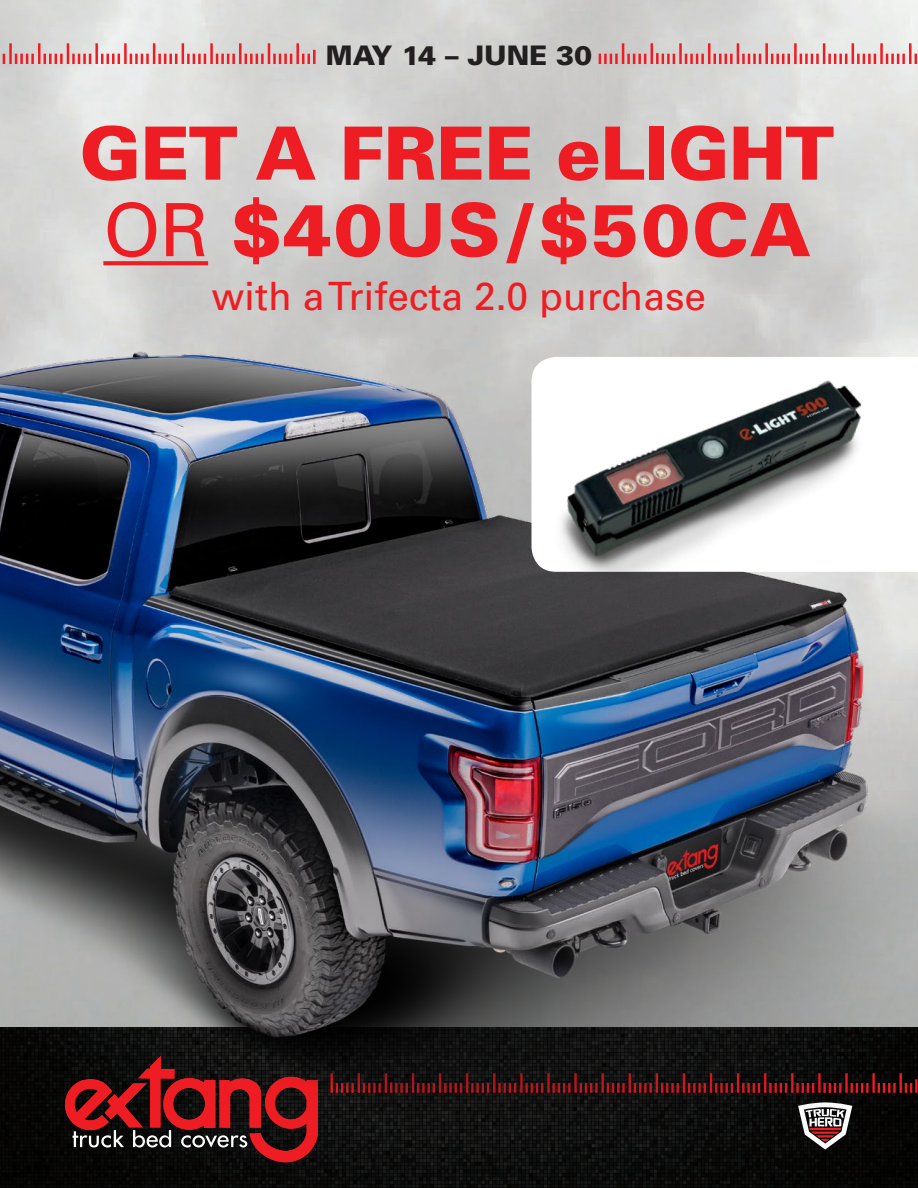
<style>
.page{position:relative;width:918px;height:1188px;background:#fff}
.page>*{position:absolute;margin:0;border:0;box-sizing:border-box;transform-origin:0 0}
.t1{font:900 73.5px "Univers";letter-spacing:-.01em;color:#ee1d23}
.t2{font:900 73.5px "Univers";letter-spacing:.025em;color:#ee1d23}
.t3{font:39px "Univers";color:#ee1d23}
.t4{font:900 27px "Univers";color:#231f20}
.s1{font-weight:400}
</style>
<div class="page">
<img style="left:0;top:0;width:918px;height:198px">
<hr style="left:909px;top:43px;width:3px;height:21px;background:#ee1d23">
<svg style="left:915px;top:54px;width:2px;height:10px"></svg>
<hr style="left:823px;top:43px;width:2px;height:21px;background:#ee1d23">
<svg style="left:828px;top:54px;width:19px;height:10px"></svg>
<hr style="left:737px;top:43px;width:2px;height:21px;background:#ee1d23">
<svg style="left:742px;top:54px;width:19px;height:10px"></svg>
<hr style="left:651px;top:43px;width:2px;height:21px;background:#ee1d23">
<svg style="left:656px;top:53px;width:19px;height:11px"></svg>
<hr style="left:880px;top:43px;width:3px;height:21px;background:#ee1d23">
<svg style="left:886px;top:54px;width:19px;height:10px"></svg>
<hr style="left:794px;top:43px;width:3px;height:21px;background:#ee1d23">
<svg style="left:800px;top:54px;width:19px;height:10px"></svg>
<hr style="left:708px;top:43px;width:2px;height:21px;background:#ee1d23">
<svg style="left:714px;top:54px;width:19px;height:10px"></svg>
<hr style="left:622px;top:43px;width:2px;height:21px;background:#ee1d23">
<svg style="left:627px;top:54px;width:19px;height:10px"></svg>
<hr style="left:852px;top:43px;width:2px;height:21px;background:#ee1d23">
<svg style="left:857px;top:54px;width:19px;height:10px"></svg>
<hr style="left:765px;top:43px;width:3px;height:21px;background:#ee1d23">
<svg style="left:771px;top:54px;width:19px;height:10px"></svg>
<hr style="left:679px;top:43px;width:3px;height:21px;background:#ee1d23">
<svg style="left:685px;top:54px;width:19px;height:10px"></svg>
<svg style="left:599px;top:54px;width:19px;height:10px"></svg>
<hr style="left:182px;top:43px;width:2px;height:21px;background:#ee1d23">
<svg style="left:187px;top:54px;width:19px;height:10px"></svg>
<hr style="left:95px;top:43px;width:3px;height:21px;background:#ee1d23">
<svg style="left:101px;top:54px;width:19px;height:10px"></svg>
<hr style="left:9px;top:43px;width:3px;height:21px;background:#ee1d23">
<svg style="left:15px;top:54px;width:19px;height:10px"></svg>
<hr style="left:153px;top:43px;width:2px;height:21px;background:#ee1d23">
<svg style="left:158px;top:54px;width:19px;height:10px"></svg>
<hr style="left:67px;top:43px;width:2px;height:21px;background:#ee1d23">
<svg style="left:72px;top:54px;width:19px;height:10px"></svg>
<svg style="left:3px;top:54px;width:2px;height:10px"></svg>
<hr style="left:124px;top:43px;width:3px;height:21px;background:#ee1d23">
<svg style="left:130px;top:54px;width:19px;height:10px"></svg>
<hr style="left:38px;top:43px;width:3px;height:21px;background:#ee1d23">
<svg style="left:44px;top:54px;width:19px;height:10px"></svg>
<hr style="left:268px;top:43px;width:2px;height:21px;background:#ee1d23">
<svg style="left:273px;top:54px;width:19px;height:10px"></svg>
<hr style="left:239px;top:43px;width:3px;height:21px;background:#ee1d23">
<svg style="left:245px;top:54px;width:19px;height:10px"></svg>
<hr style="left:296px;top:43px;width:3px;height:21px;background:#ee1d23">
<svg style="left:302px;top:54px;width:8px;height:10px"></svg>
<hr style="left:313px;top:50px;width:3px;height:14px;background:#ee1d23">
<hr style="left:210px;top:43px;width:3px;height:21px;background:#ee1d23">
<svg style="left:216px;top:54px;width:19px;height:10px"></svg>
<img style="left:0;top:1126px;width:918px;height:62px">
<svg style="left:65px;top:1126px;width:253px;height:36px;background:#412323"></svg>
<svg style="left:798px;top:1126px;width:54px;height:24px"></svg>
<img style="left:0;top:198px;width:918px;height:928px">
<svg style="left:103px;top:261px;width:105px;height:4px"></svg>
<svg style="left:532px;top:357px;width:17px;height:215px"></svg>
<img style="left:549px;top:321px;width:369px;height:270px">
<p class="t4" style="left:326px;top:39px;width:268px">MAY 14 – JUNE 30</p>
<p class="t1" style="left:80px;top:108px;width:756px">GET A FREE eLIGHT</p>
<p class="t2" style="left:103px;top:184px;width:709px"><span class="s1">OR</span> $40US/$50CA</p>
<p class="t3" style="left:212px;top:272px;width:496px">with a Trifecta 2.0 purchase</p>
</div>
